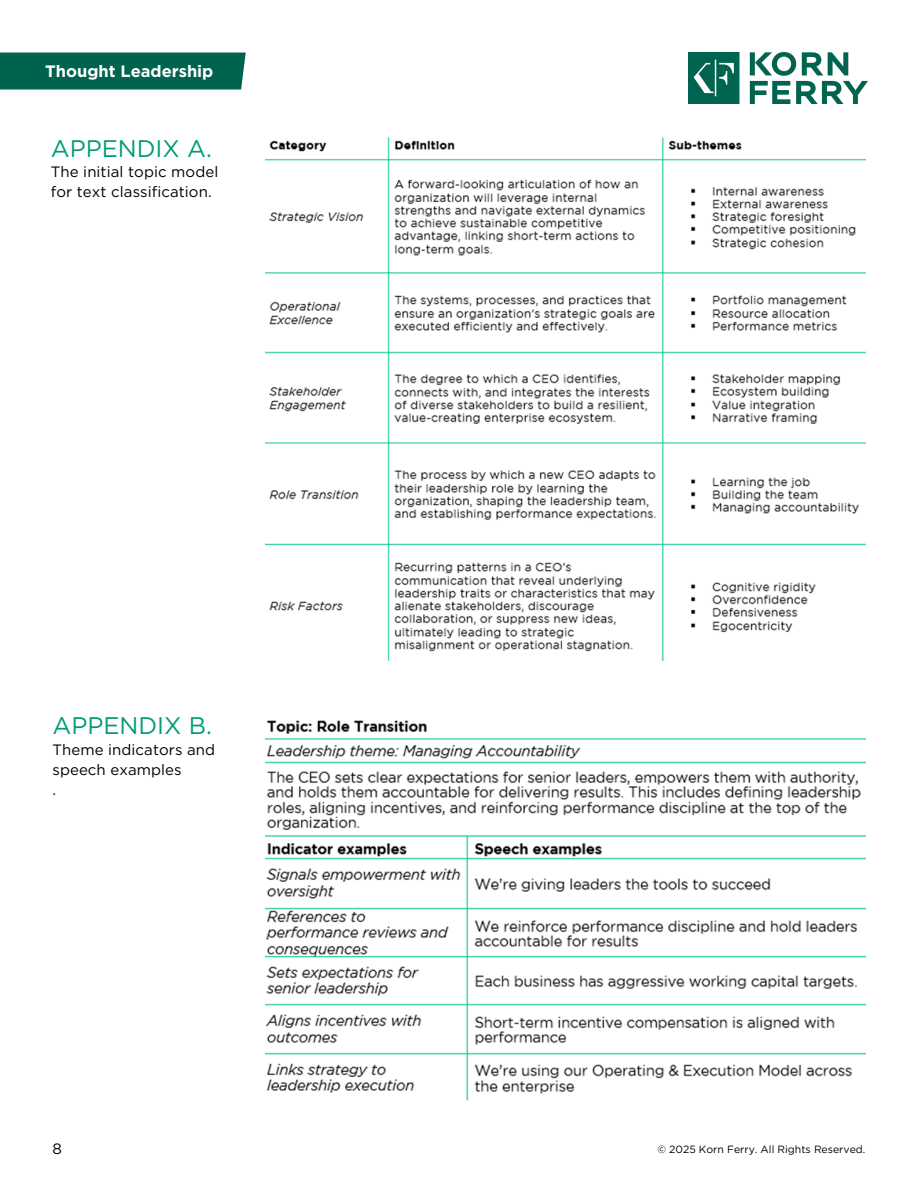
<style>
.page{position:relative;width:918px;height:1188px;background:#fff}
.page>*{position:absolute;margin:0;border:0;box-sizing:border-box;transform-origin:0 0}
.t1{font:24px "Gotham";color:#009b77}
.t2{font:700 16.5px "Gotham";color:#fff}
.t3{font:15px/20.2px "Gotham";letter-spacing:.005em;color:#000}
.t4{font:10.5px "Gotham";color:#000}
</style>
<div class="page">
<img style="left:689px;top:53px;width:178px;height:50px">
<div style="left:0;top:53px;width:246px;height:37px;background:#00634f"></div>
<img style="left:266px;top:720px;width:600px;height:381px">
<img style="left:266px;top:137px;width:600px;height:524px">
<p class="t2" style="left:45px;top:61px;width:170px">Thought Leadership</p>
<h1 class="t1" style="left:51px;top:134px;width:163px">APPENDIX A.</h1>
<p class="t3" style="left:51px;top:161px;width:169px">The initial topic model for text classification.</p>
<h1 class="t1" style="left:53px;top:711px;width:161px">APPENDIX B.</h1>
<p class="t3" style="left:53px;top:739px;width:164px">Theme indicators and speech examples<br>.</p>
<p class="t3" style="left:53px;top:1138px;width:11px">8</p>
<p class="t4" style="left:657px;top:1143px;width:210px">© 2025 Korn Ferry. All Rights Reserved.</p>
</div>
